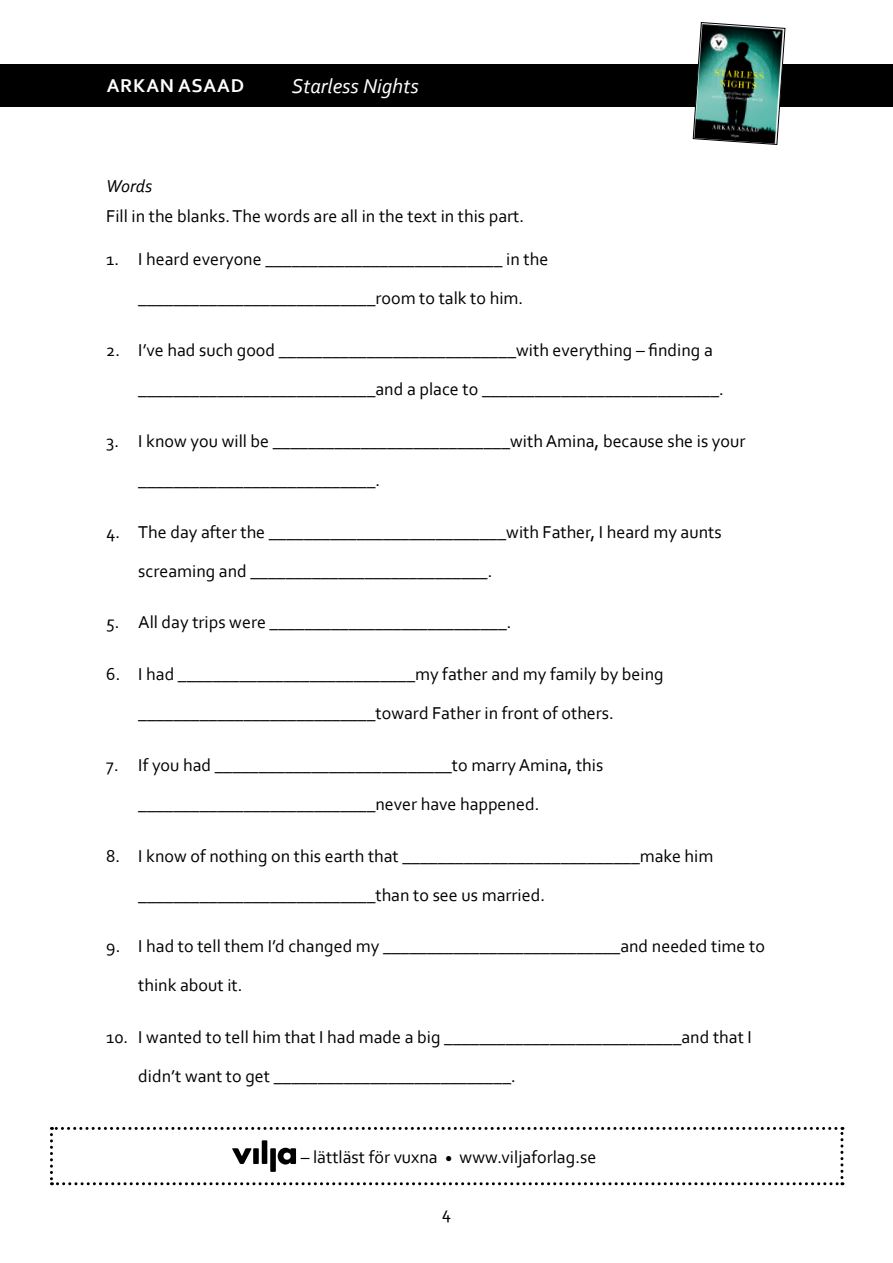
<style>
.page{position:relative;width:893px;height:1263px;background:#fff}
.page>*{position:absolute;margin:0;border:0;box-sizing:border-box;transform-origin:0 0}
.t1{font:italic 21px "Corbel";color:#fff}
.t2{font:700 19.5px "Corbel";letter-spacing:.04em;color:#fff}
.t3{font:18px/39px "Corbel";color:#000}
.t4{font:italic 18px "Corbel";color:#000}
</style>
<div class="page">
<div style="left:0;top:64px;width:893px;height:42px;background:#000"></div>
<img style="left:693px;top:22px;width:92px;height:123px">
<svg style="left:50px;top:1127px;width:793px;height:58px"></svg>
<p class="t2" style="left:107px;top:74px;width:139px">ARKAN ASAAD</p>
<p class="t1" style="left:292px;top:73px;width:128px">Starless Nights</p>
<p class="t4" style="left:106px;top:175px;width:47px">Words</p>
<p class="t3" style="left:106px;top:196px;width:419px">Fill in the blanks. The words are all in the text in this part.</p>
<p class="t3" style="left:106px;top:239px;width:443px;text-align:center">1. I heard everyone ___________________________ in the ___________________________room to talk to him.</p>
<p class="t3" style="left:138px;top:330px;width:587px;text-indent:-32px">2. I’ve had such good ___________________________with everything – finding a ___________________________and a place to ___________________________.</p>
<p class="t3" style="left:138px;top:421px;width:609px;text-indent:-32px">3. I know you will be ___________________________with Amina, because she is your ___________________________.</p>
<p class="t3" style="left:138px;top:512px;width:585px;text-indent:-32px">4. The day after the ___________________________with Father, I heard my aunts screaming and ___________________________.</p>
<p class="t3" style="left:106px;top:602px;width:407px">5. All day trips were ___________________________.</p>
<p class="t3" style="left:138px;top:654px;width:527px;text-indent:-32px">6. I had ___________________________my father and my family by being ___________________________toward Father in front of others.</p>
<p class="t3" style="left:138px;top:745px;width:466px;text-indent:-32px">7. If you had ___________________________to marry Amina, this ___________________________never have happened.</p>
<p class="t3" style="left:138px;top:836px;width:576px;text-indent:-32px">8. I know of nothing on this earth that ___________________________make him ___________________________than to see us married.</p>
<p class="t3" style="left:138px;top:926px;width:628px;text-indent:-32px">9. I had to tell them I’d changed my ___________________________and needed time to think about it.</p>
<p class="t3" style="left:138px;top:1017px;width:615px;text-indent:-32px">10. I wanted to tell him that I had made a big ___________________________and that I didn’t want to get ___________________________.</p>
<p class="t3" style="left:301px;top:1137px;width:297px">– lättläst för vuxna <sub>•</sub> www.viljaforlag.se</p>
<p class="t3" style="left:442px;top:1193px;width:11px">4</p>
</div>
